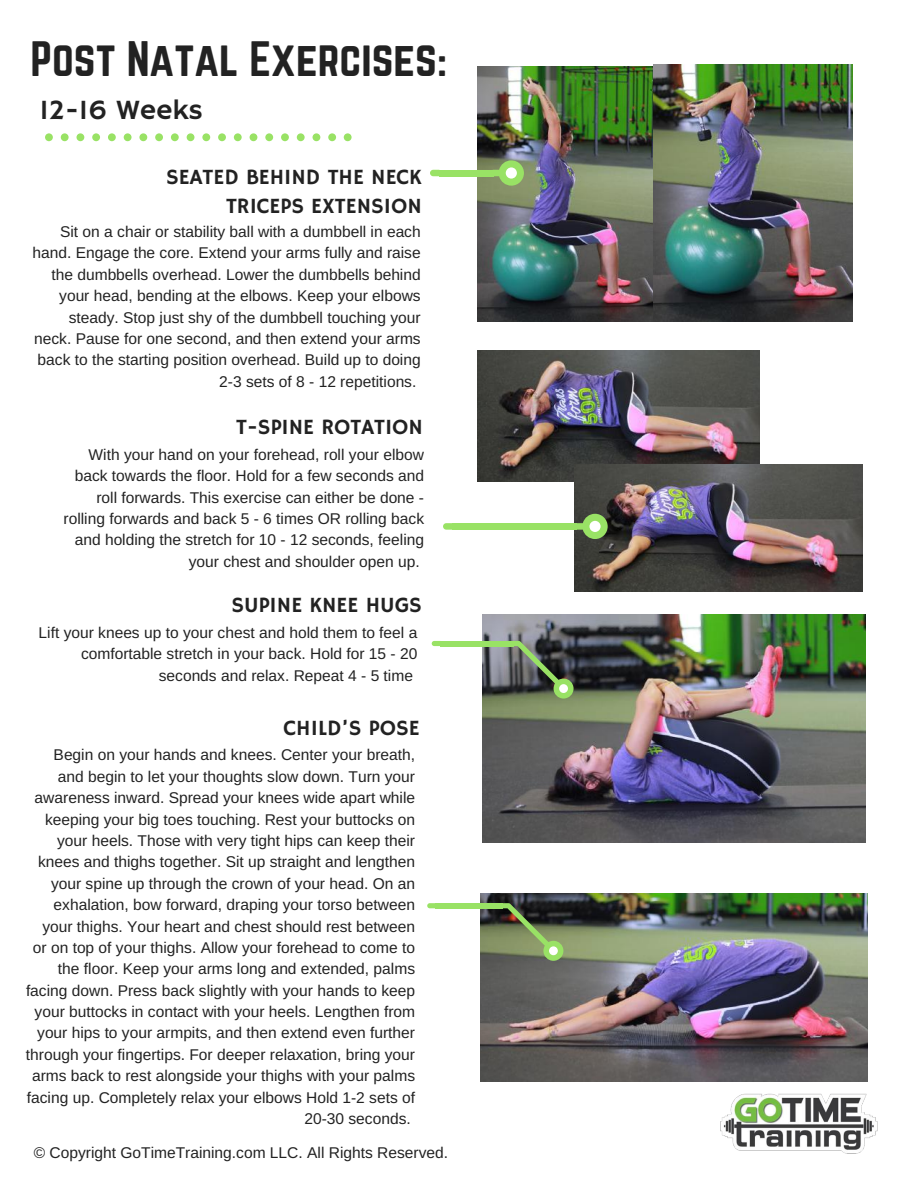
<style>
.page{position:relative;width:918px;height:1187px;background:#fff}
.page>*{position:absolute;margin:0;border:0;box-sizing:border-box;transform-origin:0 0}
.t1{font:43.65px "Norwester";color:#222}
.t2{font:28.05px "Hammersmith One";color:#222}
.t3{font:21.75px/29.2px "Hammersmith One";color:#222;text-align:right}
.t4{font:15.6px/21.3px "Arimo";color:#222;text-align:right}
</style>
<div class="page">
<div style="left:124px;top:133px;width:8px;height:8px;background:#99e265;border-radius:50%"></div>
<div style="left:139px;top:133px;width:8px;height:8px;background:#99e265;border-radius:50%"></div>
<div style="left:108px;top:133px;width:8px;height:8px;background:#99e265;border-radius:50%"></div>
<div style="left:171px;top:133px;width:8px;height:8px;background:#99e265;border-radius:50%"></div>
<svg style="left:45px;top:133px;width:8px;height:8px"></svg>
<div style="left:187px;top:133px;width:7px;height:8px;background:#99e265;border-radius:50%"></div>
<div style="left:61px;top:133px;width:8px;height:8px;background:#99e265;border-radius:50%"></div>
<div style="left:77px;top:133px;width:7px;height:8px;background:#99e265;border-radius:50%"></div>
<div style="left:92px;top:133px;width:8px;height:8px;background:#99e265;border-radius:50%"></div>
<div style="left:155px;top:133px;width:8px;height:8px;background:#99e265;border-radius:50%"></div>
<div style="left:281px;top:133px;width:8px;height:8px;background:#99e265;border-radius:50%"></div>
<div style="left:297px;top:133px;width:8px;height:8px;background:#99e265;border-radius:50%"></div>
<div style="left:313px;top:133px;width:7px;height:8px;background:#99e265;border-radius:50%"></div>
<div style="left:328px;top:133px;width:8px;height:8px;background:#99e265;border-radius:50%"></div>
<div style="left:265px;top:133px;width:8px;height:8px;background:#99e265;border-radius:50%"></div>
<div style="left:218px;top:133px;width:8px;height:8px;background:#99e265;border-radius:50%"></div>
<div style="left:234px;top:133px;width:8px;height:8px;background:#99e265;border-radius:50%"></div>
<div style="left:202px;top:133px;width:8px;height:8px;background:#99e265;border-radius:50%"></div>
<div style="left:250px;top:133px;width:7px;height:8px;background:#99e265;border-radius:50%"></div>
<svg style="left:344px;top:133px;width:8px;height:8px"></svg>
<img style="left:477px;top:65px;width:376px;height:256px">
<svg style="left:430px;top:170px;width:9px;height:6px"></svg>
<div style="left:439px;top:170px;width:54px;height:6px;background:#99e265"></div>
<svg style="left:493px;top:160px;width:31px;height:26px"></svg>
<div style="left:506px;top:167px;width:11px;height:12px;background:#fff;border-radius:50%"></div>
<img style="left:477px;top:351px;width:282px;height:130px">
<img style="left:575px;top:464px;width:288px;height:127px">
<img style="left:483px;top:614px;width:382px;height:228px">
<img style="left:480px;top:893px;width:387px;height:188px">
<svg style="left:443px;top:523px;width:9px;height:6px"></svg>
<div style="left:452px;top:523px;width:125px;height:6px;background:#99e265"></div>
<svg style="left:576px;top:514px;width:32px;height:25px"></svg>
<div style="left:589px;top:521px;width:12px;height:11px;background:#fff;border-radius:50%"></div>
<svg style="left:513px;top:641px;width:61px;height:57px;background:#525f4c"></svg>
<div style="left:559px;top:684px;width:9px;height:9px;background:#fff;border-radius:50%"></div>
<div style="left:440px;top:641px;width:73px;height:5px;background:#99e265"></div>
<svg style="left:432px;top:641px;width:8px;height:5px"></svg>
<svg style="left:503px;top:903px;width:60px;height:57px;background:#63734b"></svg>
<div style="left:549px;top:946px;width:9px;height:9px;background:#fff;border-radius:50%"></div>
<div style="left:436px;top:903px;width:67px;height:5px;background:#99e265"></div>
<svg style="left:427px;top:903px;width:9px;height:5px"></svg>
<img style="left:720px;top:1093px;width:158px;height:60px">
<h1 class="t1" style="left:30px;top:38px;width:418px">Post Natal Exercises:</h1>
<h2 class="t2" style="left:39px;top:94px;width:165px">12-16 Weeks</h2>
<h3 class="t3" style="left:166px;top:164px;width:257px">SEATED BEHIND THE NECK<br>TRICEPS EXTENSION</h3>
<p class="t4" style="left:32px;top:221px;width:390px">Sit on a chair or stability ball with a dumbbell in each hand. Engage the core. Extend your arms fully and raise the dumbbells overhead. Lower the dumbbells behind your head, bending at the elbows. Keep your elbows steady. Stop just shy of the dumbbell touching your neck. Pause for one second, and then extend your arms back to the starting position overhead. Build up to doing 2-3 sets of 8 - 12 repetitions.</p>
<h3 class="t3" style="left:236px;top:413px;width:188px">T-SPINE ROTATION</h3>
<p class="t4" style="left:64px;top:444px;width:362px">With your hand on your forehead, roll your elbow back towards the floor. Hold for a few seconds and roll forwards. This exercise can either be done - rolling forwards and back 5 - 6 times OR rolling back and holding the stretch for 10 - 12 seconds, feeling your chest and shoulder open up.</p>
<h3 class="t3" style="left:231px;top:591px;width:192px">SUPINE KNEE HUGS</h3>
<p class="t4" style="left:39px;top:621px;width:380px">Lift your knees up to your chest and hold them to feel a comfortable stretch in your back. Hold for 15 - 20 seconds and relax. Repeat 4 - 5 time</p>
<h3 class="t3" style="left:284px;top:714px;width:138px">CHILD’S POSE</h3>
<p class="t4" style="left:26px;top:744px;width:391px">Begin on your hands and knees. Center your breath, and begin to let your thoughts slow down. Turn your awareness inward. Spread your knees wide apart while keeping your big toes touching. Rest your buttocks on your heels. Those with very tight hips can keep their knees and thighs together. Sit up straight and lengthen your spine up through the crown of your head. On an exhalation, bow forward, draping your torso between your thighs. Your heart and chest should rest between or on top of your thighs. Allow your forehead to come to the floor. Keep your arms long and extended, palms facing down. Press back slightly with your hands to keep your buttocks in contact with your heels. Lengthen from your hips to your armpits, and then extend even further through your fingertips. For deeper relaxation, bring your arms back to rest alongside your thighs with your palms facing up. Completely relax your elbows Hold 1-2 sets of 20-30 seconds.</p>
<p class="t4" style="left:34px;top:1141px;width:416px">© Copyright GoTimeTraining.com LLC. All Rights Reserved.</p>
</div>
